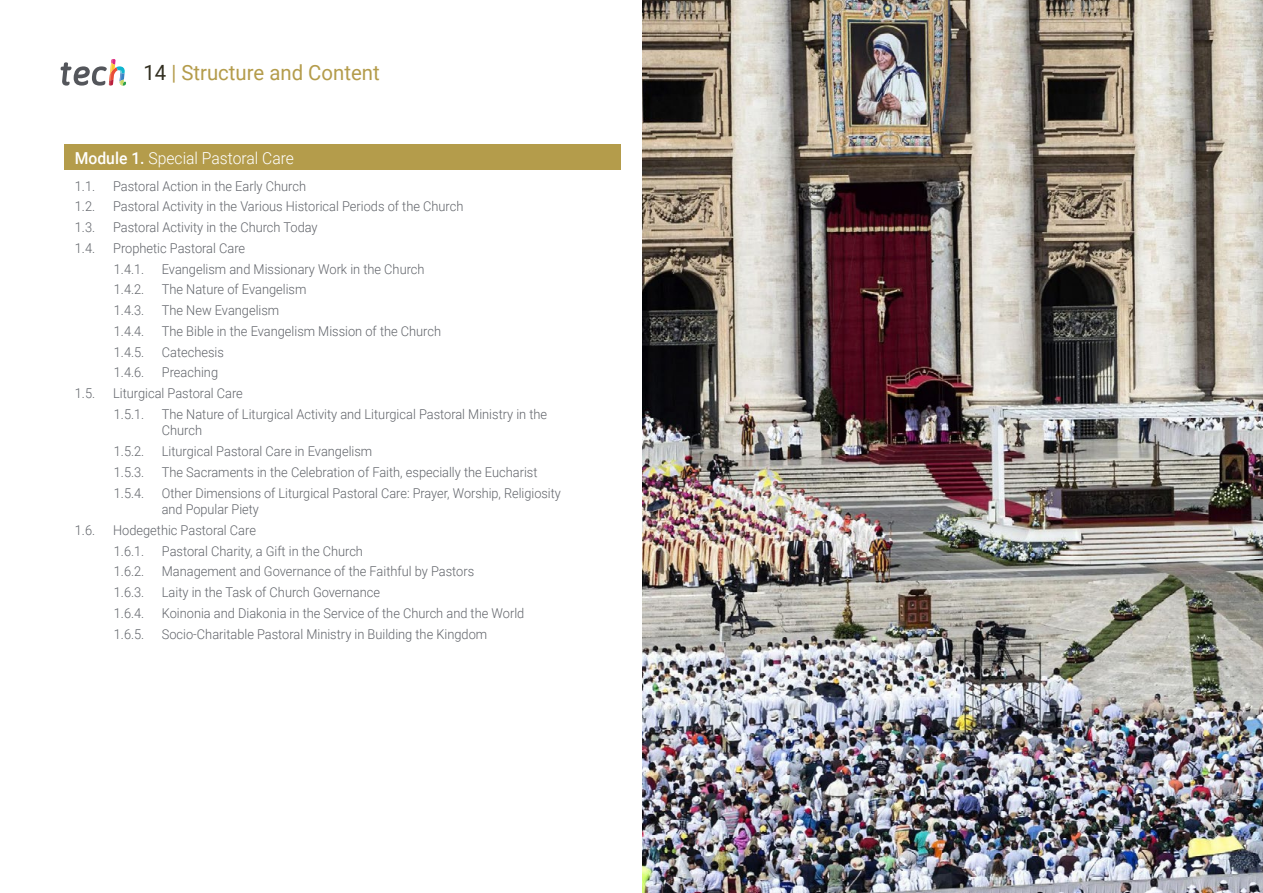
<style>
.page{position:relative;width:1263px;height:893px;background:#fff}
.page>*{position:absolute;margin:0;border:0;box-sizing:border-box;transform-origin:0 0}
.t1{font:21px "Roboto";color:#b49c4b}
.t2{font:300 16.5px "Roboto";color:#fff;scale:.95 1}
.t3{font:300 13.5px/20.7px "Roboto";color:#61646a;scale:.95 1}
.t4{font:300 13.5px/16.5px "Roboto";color:#61646a;scale:.94 1}
.s1{color:#312e20}
.s2{font-weight:500}
</style>
<div class="page">
<div style="left:64px;top:145px;width:557px;height:25px;background:#b49c4b"></div>
<svg style="left:61px;top:59px;width:65px;height:27px"></svg>
<img style="left:642px;top:0;width:621px;height:893px">
<h1 class="t1" style="left:144px;top:57px;width:238px"><span class="s1">14</span> | Structure and Content</h1>
<p class="t2" style="left:75px;top:146px;width:232px"><span class="s2">Module 1.</span> Special Pastoral Care</p>
<p class="t3" style="left:75px;top:175px;width:23px">1.1.</p>
<p class="t3" style="left:113px;top:175px;width:205px">Pastoral Action in the Early Church</p>
<p class="t3" style="left:75px;top:196px;width:23px">1.2.</p>
<p class="t3" style="left:113px;top:196px;width:370px">Pastoral Activity in the Various Historical Periods of the Church</p>
<p class="t3" style="left:75px;top:217px;width:23px">1.3.</p>
<p class="t3" style="left:113px;top:217px;width:217px">Pastoral Activity in the Church Today</p>
<p class="t3" style="left:75px;top:237px;width:23px">1.4.</p>
<p class="t3" style="left:113px;top:237px;width:141px">Prophetic Pastoral Care<br>1.4.1.</p>
<p class="t3" style="left:162px;top:258px;width:278px">Evangelism and Missionary Work in the Church</p>
<p class="t3" style="left:114px;top:279px;width:34px">1.4.2.</p>
<p class="t3" style="left:162px;top:279px;width:154px">The Nature of Evangelism</p>
<p class="t3" style="left:114px;top:300px;width:34px">1.4.3.</p>
<p class="t3" style="left:162px;top:300px;width:125px">The New Evangelism</p>
<p class="t3" style="left:114px;top:320px;width:34px">1.4.4.</p>
<p class="t3" style="left:162px;top:320px;width:295px">The Bible in the Evangelism Mission of the Church</p>
<p class="t3" style="left:114px;top:341px;width:34px">1.4.5.</p>
<p class="t3" style="left:162px;top:341px;width:67px">Catechesis</p>
<p class="t3" style="left:114px;top:362px;width:34px">1.4.6.</p>
<p class="t3" style="left:162px;top:362px;width:61px">Preaching</p>
<p class="t3" style="left:75px;top:383px;width:23px">1.5.</p>
<p class="t3" style="left:113px;top:383px;width:138px">Liturgical Pastoral Care<br>1.5.1.</p>
<p class="t3" style="left:162px;top:405px;width:407px;line-height:16.5px">The Nature of Liturgical Activity and Liturgical Pastoral Ministry in the<br>Church</p>
<p class="t3" style="left:114px;top:441px;width:34px">1.5.2.</p>
<p class="t3" style="left:162px;top:441px;width:223px">Liturgical Pastoral Care in Evangelism</p>
<p class="t3" style="left:114px;top:461px;width:34px">1.5.3.</p>
<p class="t3" style="left:162px;top:461px;width:397px">The Sacraments in the Celebration of Faith, especially the Eucharist</p>
<p class="t3" style="left:114px;top:482px;width:34px">1.5.4.</p>
<p class="t4" style="left:162px;top:484px;width:426px">Other Dimensions of Liturgical Pastoral Care: Prayer, Worship, Religiosity and Popular Piety</p>
<p class="t3" style="left:75px;top:519px;width:23px">1.6.</p>
<p class="t3" style="left:113px;top:519px;width:152px">Hodegethic Pastoral Care<br>1.6.1.</p>
<p class="t3" style="left:162px;top:540px;width:213px">Pastoral Charity, a Gift in the Church</p>
<p class="t3" style="left:114px;top:561px;width:34px">1.6.2.</p>
<p class="t3" style="left:162px;top:561px;width:330px">Management and Governance of the Faithful by Pastors</p>
<p class="t3" style="left:114px;top:582px;width:34px">1.6.3.</p>
<p class="t3" style="left:162px;top:582px;width:231px">Laity in the Task of Church Governance</p>
<p class="t3" style="left:114px;top:602px;width:34px">1.6.4.</p>
<p class="t3" style="left:162px;top:602px;width:383px">Koinonia and Diakonia in the Service of the Church and the World</p>
<p class="t3" style="left:114px;top:623px;width:34px">1.6.5.</p>
<p class="t3" style="left:162px;top:623px;width:344px">Socio-Charitable Pastoral Ministry in Building the Kingdom</p>
</div>
